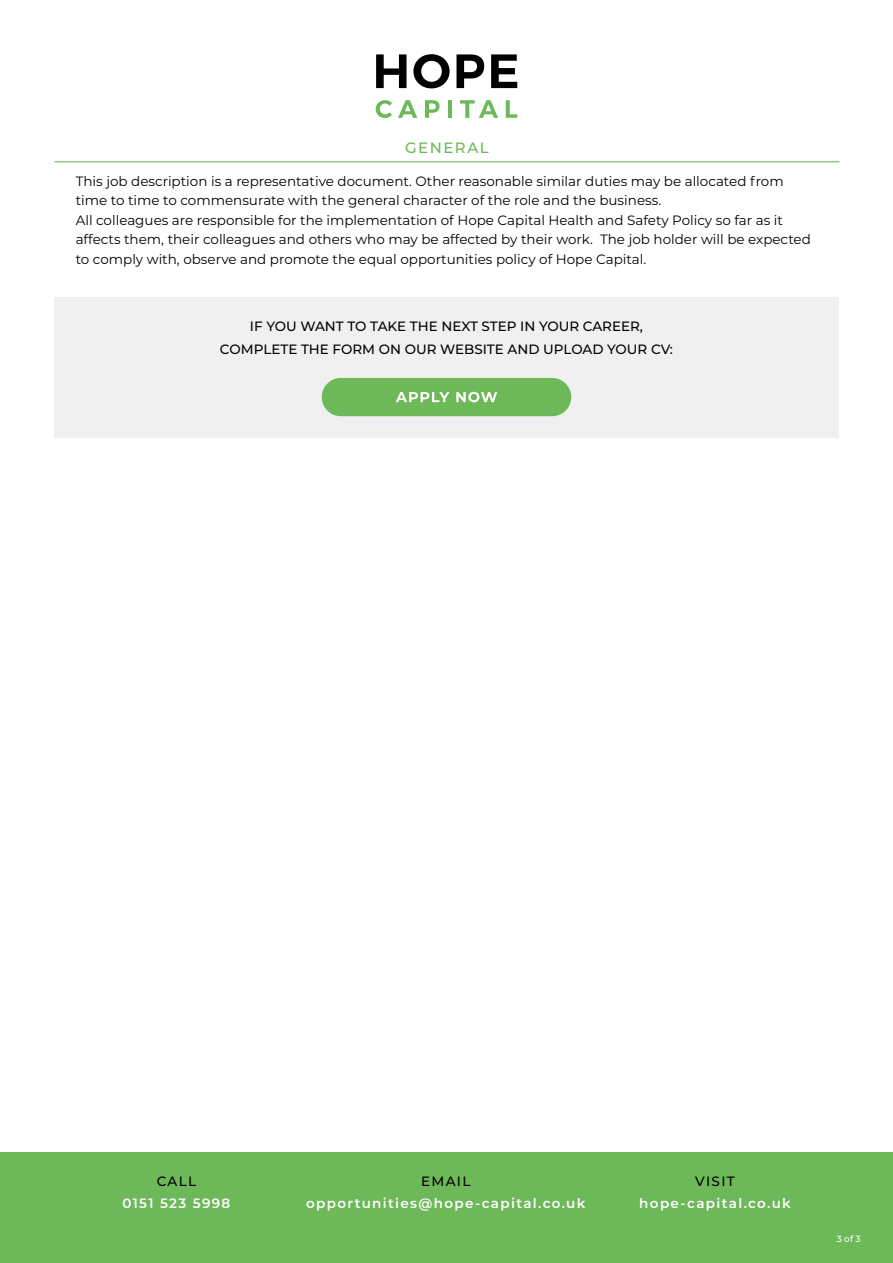
<style>
.page{position:relative;width:893px;height:1263px;background:#fff}
.page>*{position:absolute;margin:0;border:0;box-sizing:border-box;transform-origin:0 0}
.t1{font:500 15px "Montserrat";letter-spacing:.1em;color:#6db859}
.t2{font:13.5px/19.5px "Montserrat";color:#000}
.t3{font:500 13.5px/22.5px "Montserrat";color:#000;text-align:center}
.t4{font:600 13.5px "Montserrat";letter-spacing:.1em;color:#fff}
.t5{font:500 9px "Montserrat";color:#fff}
</style>
<div class="page">
<div style="left:0;top:1152px;width:893px;height:111px;background:#6db859"></div>
<svg style="left:376px;top:100px;width:16px;height:18px"></svg>
<svg style="left:398px;top:100px;width:19px;height:18px"></svg>
<svg style="left:425px;top:100px;width:15px;height:18px"></svg>
<hr style="left:448px;top:100px;width:4px;height:18px;background:#6db859">
<svg style="left:460px;top:100px;width:38px;height:18px"></svg>
<svg style="left:506px;top:100px;width:11px;height:18px"></svg>
<svg style="left:376px;top:54px;width:30px;height:34px"></svg>
<svg style="left:413px;top:54px;width:37px;height:34px"></svg>
<svg style="left:456px;top:54px;width:28px;height:34px"></svg>
<svg style="left:491px;top:54px;width:26px;height:34px"></svg>
<div style="left:54px;top:297px;width:785px;height:140px;background:#f0f0f1"></div>
<div style="left:322px;top:378px;width:249px;height:38px;background:#6db859;border-radius:19px"></div>
<svg style="left:396px;top:392px;width:53px;height:10px"></svg>
<svg style="left:456px;top:392px;width:41px;height:10px"></svg>
<hr style="left:54px;top:161px;width:785px;height:1px;background:#6db859">
<p class="t1" style="left:405px;top:137px;width:85px">GENERAL</p>
<p class="t2" style="left:76px;top:171px;width:737px">This job description is a representative document. Other reasonable similar duties may be allocated from time to time to commensurate with the general character of the role and the business.<br>All colleagues are responsible for the implementation of Hope Capital Health and Safety Policy so far as it affects them, their colleagues and others who may be affected by their work. The job holder will be expected to comply with, observe and promote the equal opportunities policy of Hope Capital.</p>
<p class="t3" style="left:220px;top:315px;width:455px">IF YOU WANT TO TAKE THE NEXT STEP IN YOUR CAREER,<br>COMPLETE THE FORM ON OUR WEBSITE AND UPLOAD YOUR CV:</p>
<p class="t3" style="left:157px;top:1169px;width:41px">CALL</p>
<p class="t4" style="left:122px;top:1193px;width:109px">0151 523 5998</p>
<p class="t3" style="left:421px;top:1169px;width:51px">EMAIL</p>
<p class="t4" style="left:306px;top:1193px;width:281px">opportunities@hope-capital.co.uk</p>
<p class="t3" style="left:695px;top:1169px;width:41px">VISIT</p>
<p class="t4" style="left:639px;top:1193px;width:153px">hope-capital.co.uk</p>
<p class="t5" style="left:837px;top:1233px;width:26px">3 of 3</p>
</div>
